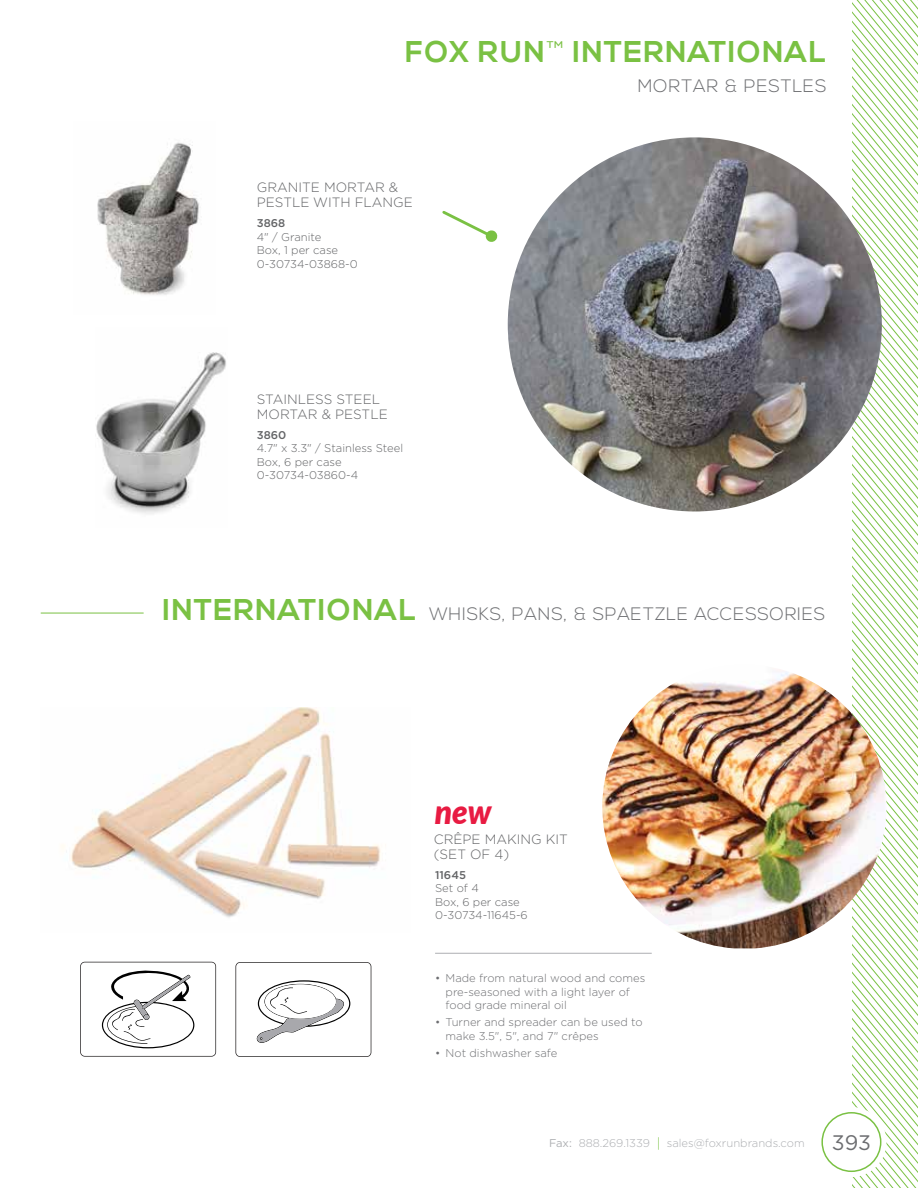
<style>
.page{position:relative;width:918px;height:1188px;background:#fff}
.page>*{position:absolute;margin:0;border:0;box-sizing:border-box;transform-origin:0 0}
.t1{font:italic 900 33.15px "Lato";color:#e81b42;scale:.95 1}
.t2{font:700 30px "Nexa";letter-spacing:.04em;color:#7ac143}
.t3{font:21px "Gotham";color:#6d6e71}
.t4{font:300 18px "Nexa";letter-spacing:.04em;color:#6d6e71}
.t5{font:300 13.5px/15px "Gotham";color:#636466}
.t6{font:300 11.25px/13.5px "Gotham";color:#6d6e71}
.t7{font:300 11.25px/13.5px "Gotham";color:#636466}
.t8{font:300 11.25px "Gotham";color:#adafb2}
.t9{font:500 11.25px "Gotham";color:#636466}
.s1{font-weight:300;font-size:24px;color:#7bc144}
.s2{font-weight:700;font-size:30px;color:#7ac143}
.s3{font-weight:400}
.s4{font-size:13.5px;color:#7ac143}
</style>
<div class="page">
<svg style="left:852px;top:0;width:66px;height:1188px"></svg>
<div style="left:816px;top:1107px;width:71px;height:70px;background:#fff;border-radius:50%"></div>
<div style="left:821px;top:1112px;width:60px;height:60px;border:2px solid #7ac143;border-radius:50%"></div>
<svg style="left:442px;top:211px;width:56px;height:31px"></svg>
<img style="left:508px;top:137px;width:374px;height:374px;border-radius:187px">
<img style="left:97px;top:142px;width:102px;height:153px">
<img style="left:96px;top:352px;width:130px;height:162px">
<hr style="left:41px;top:613px;width:103px;height:1px;background:#7ac143">
<hr style="left:435px;top:953px;width:217px;height:1px;background:#adafb2">
<img style="left:61px;top:707px;width:320px;height:211px">
<svg style="left:235px;top:962px;width:136px;height:95px"></svg>
<svg style="left:80px;top:962px;width:136px;height:95px"></svg>
<img style="left:602px;top:665px;width:284px;height:283px;border-radius:139px">
<h2 class="t2" style="left:405px;top:34px;width:423px">FOX RUN<span class="s1">™</span> INTERNATIONAL</h2>
<h3 class="t4" style="left:638px;top:76px;width:190px">MORTAR &amp; PESTLES</h3>
<p class="t5" style="left:257px;top:180px;width:157px">GRANITE MORTAR &amp;<br>PESTLE WITH FLANGE</p>
<p class="t9" style="left:257px;top:217px;width:30px">3868</p>
<p class="t7" style="left:257px;top:230px;width:102px">4" / Granite<br>Box, 1 per case<br>0-30734-03868-0</p>
<p class="t5" style="left:257px;top:391px;width:132px">STAINLESS STEEL<br>MORTAR &amp; PESTLE</p>
<p class="t9" style="left:257px;top:428px;width:31px">3860</p>
<p class="t7" style="left:257px;top:441px;width:148px">4.7" x 3.3" / Stainless Steel<br>Box, 6 per case<br>0-30734-03860-4</p>
<h3 class="t4" style="left:163px;top:603px;width:664px"><span class="s2">INTERNATIONAL</span> WHISKS, PANS, &amp; SPAETZLE ACCESSORIES</h3>
<h1 class="t1" style="left:435px;top:787px;width:61px">new</h1>
<p class="t5" style="left:434px;top:831px;width:136px">CRÊPE MAKING KIT (SET OF 4)</p>
<p class="t9" style="left:435px;top:868px;width:32px">11645</p>
<p class="t7" style="left:435px;top:881px;width:94px">Set of 4<br>Box, 6 per case<br>0-30734-11645-6</p>
<p class="t6" style="left:446px;top:972px;width:201px;text-indent:-10px">• Made from natural wood and comes pre-seasoned with a light layer of food grade mineral oil</p>
<p class="t6" style="left:446px;top:1016px;width:199px;text-indent:-10px">• Turner and spreader can be used to make 3.5", 5", and 7" crêpes</p>
<p class="t6" style="left:435px;top:1046px;width:124px">• Not dishwasher safe</p>
<p class="t8" style="left:549px;top:1137px;width:257px"><span class="s3">Fax:</span> 888.269.1339 <span class="s4">|</span> sales@foxrunbrands.com</p>
<h3 class="t3" style="left:832px;top:1131px;width:41px">393</h3>
</div>
